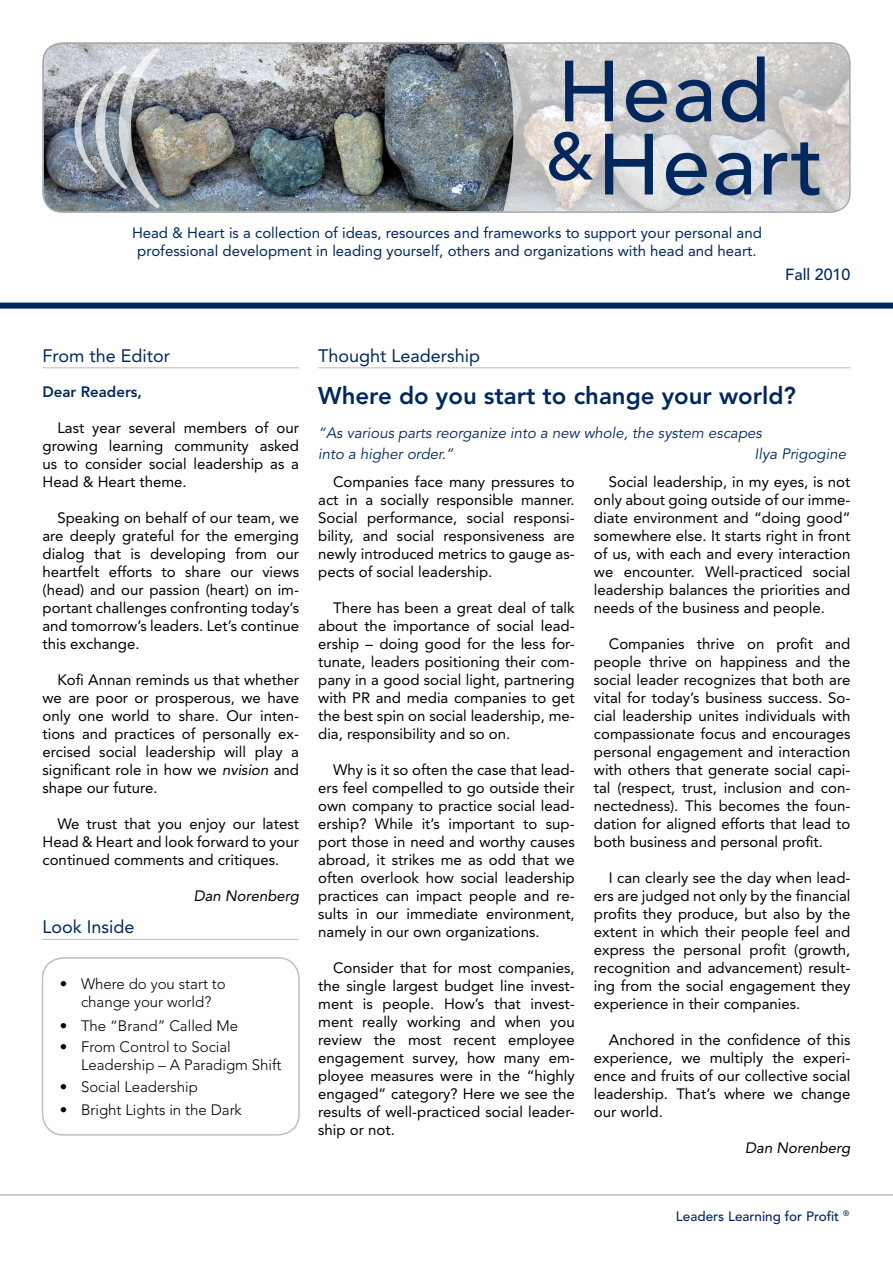
<style>
.page{position:relative;width:893px;height:1263px;background:#fff}
.page>*{position:absolute;margin:0;border:0;box-sizing:border-box;transform-origin:0 0}
.t1{font:500 85.65px "Avenir";letter-spacing:.02em;color:#00285e}
.t2{font:800 24px "Avenir";color:#00285e}
.t3{font:18px "Avenir";color:#00285e}
.t4{font:500 16.05px "Avenir";color:#00285e}
.t5{font:15px/18px "Avenir";color:#000;text-align:justify}
.t6{font:15px/18px "Avenir";color:#00285e;text-align:center}
.t7{font:300 15px/18px "Avenir";color:#000;text-align:center}
.t8{font:italic 15px/21px "Avenir";color:#00285e}
.t9{font:italic 15px "Avenir";color:#000}
.t10{font:800 15px "Avenir";color:#00285e}
.t11{font:500 13.5px "Avenir";color:#00285e}
.s1{font-style:italic}
</style>
<div class="page">
<div style="left:0;top:303px;width:893px;height:6px;background:#00285e"></div>
<hr style="left:43px;top:367px;width:256px;height:1px;background:#bcbec0">
<hr style="left:318px;top:367px;width:532px;height:1px;background:#bcbec0">
<hr style="left:0;top:1194px;width:893px;height:1px;background:#bcbec0">
<img style="left:43px;top:43px;width:460px;height:169px">
<svg style="left:503px;top:43px;width:347px;height:169px;background:#cecdcc"></svg>
<img style="left:75px;top:47px;width:85px;height:161px">
<div style="left:43px;top:43px;width:807px;height:170px;border:1px solid #a7a9ac;border-radius:19px"></div>
<hr style="left:43px;top:939px;width:256px;height:1px;background:#bcbec0">
<div style="left:42px;top:957px;width:258px;height:179px;border:2px solid #bcbec0;border-radius:21px"></div>
<h1 class="t1" style="left:557px;top:42px;width:215px">Head</h1>
<h1 class="t1" style="left:546px;top:115px;width:279px"><sup>&amp;</sup>Heart</h1>
<p class="t6" style="left:132px;top:224px;width:631px">Head &amp; Heart is a collection of ideas, resources and frameworks to support your personal and professional development in leading yourself, others and organizations with head and heart.</p>
<p class="t4" style="left:785px;top:265px;width:67px">Fall 2010</p>
<p class="t3" style="left:43px;top:345px;width:129px">From the Editor</p>
<p class="t3" style="left:318px;top:345px;width:164px">Thought Leadership</p>
<p class="t10" style="left:43px;top:383px;width:101px">Dear Readers,</p>
<p class="t5" style="left:43px;top:419px;width:258px;text-indent:15px">Last year several members of our growing learning community asked us to consider social leadership as a Head &amp; Heart theme.</p>
<p class="t5" style="left:43px;top:509px;width:258px;text-indent:15px">Speaking on behalf of our team, we are deeply grateful for the emerging dialog that is developing from our heartfelt efforts to share our views (head) and our passion (heart) on im&shy;portant challenges confronting today’s and tomorrow’s leaders. Let’s continue this exchange.</p>
<p class="t5" style="left:43px;top:671px;width:258px;text-indent:15px">Kofi Annan reminds us that whether we are poor or prosperous, we have only one world to share. Our inten&shy;tions and practices of personally ex&shy;ercised social leadership will play a significant role in how we <span class="s1">nvision</span> and shape our future.</p>
<p class="t5" style="left:43px;top:815px;width:258px;text-indent:15px">We trust that you enjoy our latest Head &amp; Heart and look forward to your continued comments and critiques.</p>
<p class="t9" style="left:194px;top:887px;width:107px">Dan Norenberg</p>
<p class="t3" style="left:43px;top:917px;width:94px">Look Inside</p>
<p class="t7" style="left:60px;top:974px;width:168px">• Where do you start to change your world?</p>
<p class="t7" style="left:60px;top:1016px;width:180px">• The “Brand” Called Me</p>
<p class="t7" style="left:81px;top:1037px;width:202px;text-align:left;text-indent:-21px">• From Control to Social<br>Leadership – A Paradigm Shift</p>
<p class="t7" style="left:60px;top:1078px;width:140px">• Social Leadership</p>
<p class="t7" style="left:60px;top:1100px;width:184px">• Bright Lights in the Dark</p>
<h2 class="t2" style="left:318px;top:381px;width:479px">Where do you start to change your world?</h2>
<p class="t8" style="left:318px;top:423px;width:445px">“As various parts reorganize into a new whole, the system escapes into a higher order.”</p>
<p class="t8" style="left:755px;top:444px;width:93px">Ilya Prigogine</p>
<p class="t5" style="left:318px;top:473px;width:258px;text-indent:15px">Companies face many pressures to act in a socially responsible manner.<br>Social performance, social responsi&shy;bility, and social responsiveness are newly introduced metrics to gauge as&shy;pects of social leadership.</p>
<p class="t5" style="left:318px;top:599px;width:258px;text-indent:15px">There has been a great deal of talk about the importance of social lead&shy;ership – doing good for the less for&shy;tunate, leaders positioning their com&shy;pany in a good social light, partnering with PR and media companies to get the best spin on social leadership, me&shy;dia, responsibility and so on.</p>
<p class="t5" style="left:318px;top:761px;width:258px;text-indent:15px">Why is it so often the case that lead&shy;ers feel compelled to go outside their own company to practice social lead&shy;ership? While it’s important to sup&shy;port those in need and worthy causes abroad, it strikes me as odd that we often overlook how social leadership practices can impact people and re&shy;sults in our immediate environment, namely in our own organizations.</p>
<p class="t5" style="left:318px;top:959px;width:258px;text-indent:15px">Consider that for most companies, the single largest budget line invest&shy;ment is people. How’s that invest&shy;ment really working and when you review the most recent employee engagement survey, how many em&shy;ployee measures were in the “highly engaged” category? Here we see the results of well-practiced social leader&shy;ship or not.</p>
<p class="t5" style="left:594px;top:473px;width:258px;text-indent:15px">Social leadership, in my eyes, is not only about going outside of our imme&shy;diate environment and “doing good” somewhere else. It starts right in front of us, with each and every interaction we encounter. Well-practiced social leadership balances the priorities and needs of the business and people.</p>
<p class="t5" style="left:594px;top:635px;width:258px;text-indent:15px">Companies thrive on profit and people thrive on happiness and the social leader recognizes that both are vital for today’s business success. So&shy;cial leadership unites individuals with compassionate focus and encourages personal engagement and interaction with others that generate social capi&shy;tal (respect, trust, inclusion and con&shy;nectedness). This becomes the foun&shy;dation for aligned efforts that lead to both business and personal profit.</p>
<p class="t5" style="left:594px;top:869px;width:258px;text-indent:15px">I can clearly see the day when lead&shy;ers are judged not only by the financial profits they produce, but also by the extent in which their people feel and express the personal profit (growth, recognition and advancement) result&shy;ing from the social engagement they experience in their companies.</p>
<p class="t5" style="left:594px;top:1031px;width:258px;text-indent:15px">Anchored in the confidence of this experience, we multiply the experi&shy;ence and fruits of our collective social leadership. That’s where we change our world.</p>
<p class="t9" style="left:745px;top:1139px;width:107px">Dan Norenberg</p>
<p class="t11" style="left:676px;top:1208px;width:175px">Leaders Learning for Profit <sup>®</sup></p>
</div>
